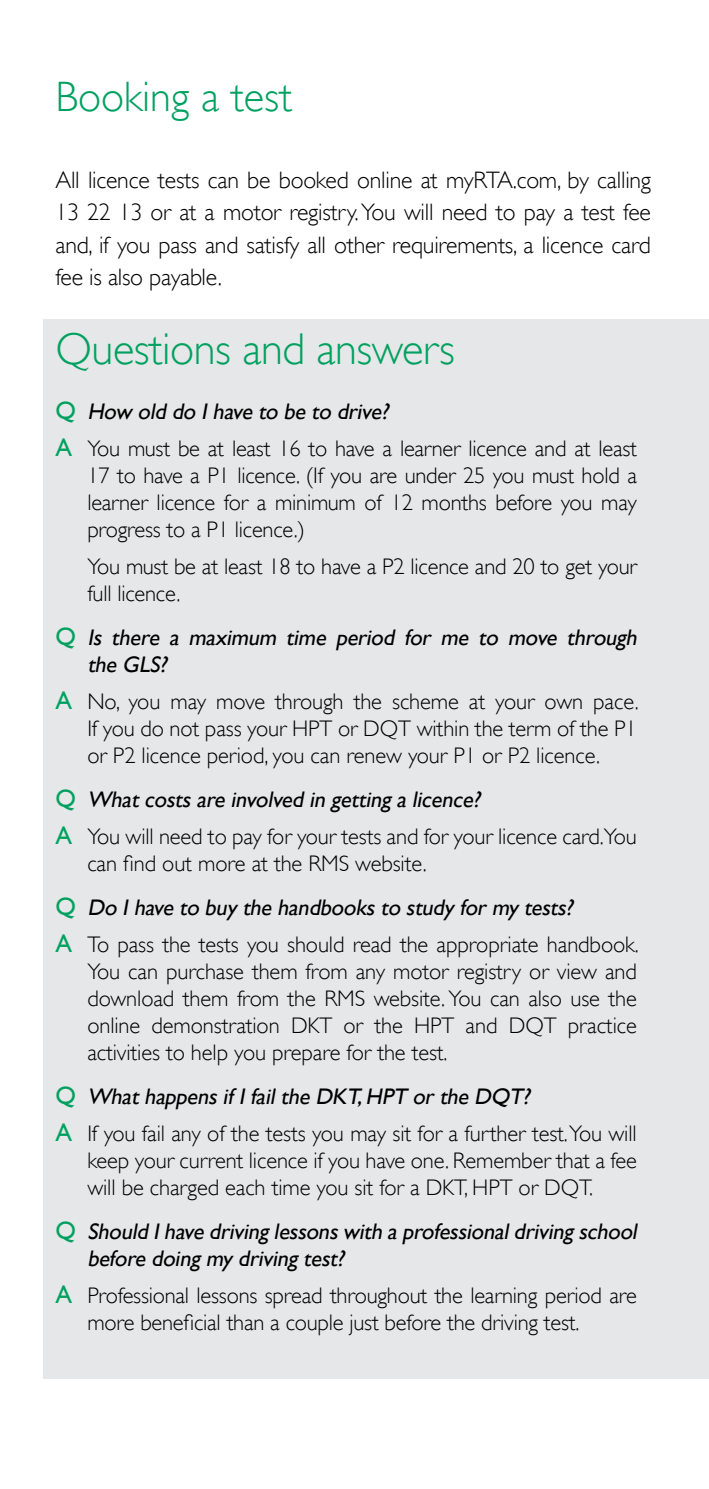
<style>
.page{position:relative;width:709px;height:1489px;background:#fff}
.page>*{position:absolute;margin:0;border:0;box-sizing:border-box;transform-origin:0 0}
.t1{font:300 44.5px "Gill Sans";letter-spacing:-.01em;color:#00a160}
.t2{font:300 42.5px "Gill Sans";color:#00a160}
.t3{font:300 23.75px/32.5px "Gill Sans";letter-spacing:-.01em;color:#000;text-align:justify}
.t4{font:300 22.5px/27px "Gill Sans";letter-spacing:-.01em;color:#000}
.t5{font:italic 22.5px/27px "Gill Sans";letter-spacing:-.21em;color:#000}
.s1{font-weight:400;font-size:25px;color:#00a160}
.s2{font-weight:400;font-style:italic}
.s3{font-style:normal;font-size:25px;color:#00a160}
.s4{font-weight:300;font-style:normal}
</style>
<div class="page">
<div style="left:44px;top:319px;width:665px;height:1059px;background:#e6e7e8"></div>
<h2 class="t2" style="left:55px;top:72px;width:238px">Booking a test</h2>
<p class="t3" style="left:55px;top:163px;width:597px">All licence tests can be booked online at myRTA.com, by calling 13 22 13 or at a motor registry. You will need to pay a test fee and, if you pass and satisfy all other requirements, a licence card fee is also payable.</p>
<h1 class="t1" style="left:55px;top:323px;width:401px">Questions and answers</h1>
<p class="t4" style="left:55px;top:393px;width:583px;line-height:37px"><span class="s1">Q</span> <span class="s2">How old do I have to be to drive?<br></span><span class="s1">A</span> You must be at least 16 to have a learner licence and at least</p>
<p class="t4" style="left:87px;top:462px;width:551px;text-align:justify">17 to have a P1 licence. (If you are under 25 you must hold a learner licence for a minimum of 12 months before you may progress to a P1 licence.)</p>
<p class="t4" style="left:87px;top:553px;width:551px">You must be at least 18 to have a P2 licence and 20 to get your full licence.</p>
<p class="t5" style="left:87px;top:624px;width:555px;text-indent:-32px"><span class="s3">Q</span> Is there a maximum time period for me to move through the GLS?</p>
<p class="t4" style="left:87px;top:688px;width:553px;text-align:justify;text-indent:-32px"><span class="s1">A</span> No, you may move through the scheme at your own pace.<br>If you do not pass your HPT or DQT within the term of the P1 or P2 licence period, you can renew your P1 or P2 licence.</p>
<p class="t4" style="left:55px;top:781px;width:583px;line-height:37px"><span class="s1">Q</span> <span class="s2">Whatcostsare involved in getting a licence?<br></span><span class="s1">A</span> You will need to pay for your tests and for your licence card.You</p>
<p class="t5" style="left:55px;top:841px;width:523px;line-height:44px;text-indent:32px"><span class="s4">can find out more at the RMS website.<br></span><span class="s3">Q</span> Do I have to buy the handbooksto study formy tests?</p>
<p class="t4" style="left:87px;top:930px;width:553px;text-align:justify;text-indent:-32px"><span class="s1">A</span> To pass the tests you should read the appropriate handbook.<br>You can purchase them from any motor registry or view and download them from the RMS website. You can also use the online demonstration DKT or the HPT and DQT practice activities to help you prepare for the test.</p>
<p class="t4" style="left:55px;top:1077px;width:583px;line-height:37px"><span class="s1">Q</span> <span class="s2">Whathappensif I failthe DKT,H PT orthe DQT?<br></span><span class="s1">A</span> If you fail any of the tests you may sit for a further test.You will</p>
<p class="t4" style="left:87px;top:1146px;width:551px">keep your current licence if you have one. Remember that a fee will be charged each time you sit for a DKT, HPT or DQT.</p>
<p class="t5" style="left:87px;top:1217px;width:555px;text-indent:-32px"><span class="s3">Q</span> Should I have driving lessonswith a professionaldriving school before doing my driving test?</p>
<p class="t4" style="left:87px;top:1281px;width:551px;text-indent:-32px"><span class="s1">A</span> Professional lessons spread throughout the learning period are more beneficial than a couple just before the driving test.</p>
</div>
